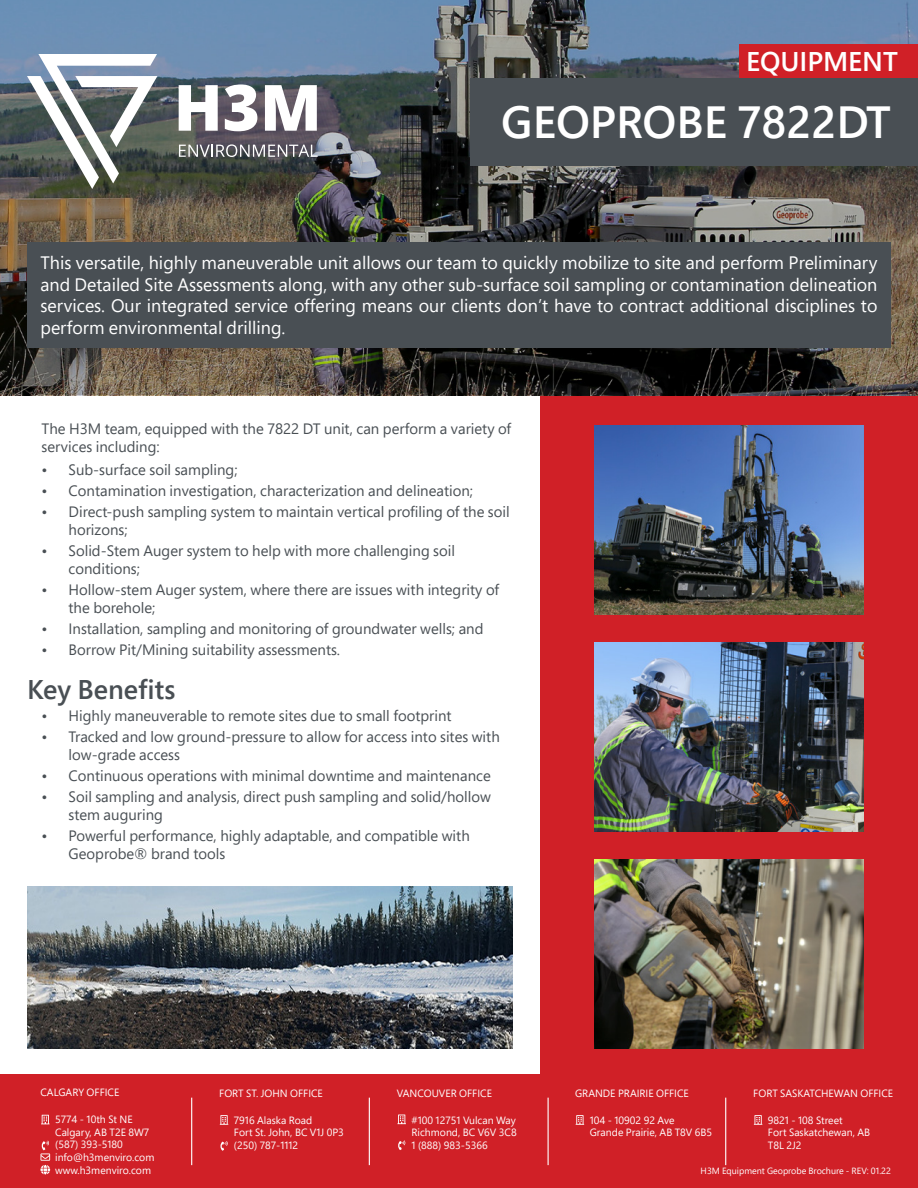
<style>
.page{position:relative;width:918px;height:1188px;background:#fff}
.page>*{position:absolute;margin:0;border:0;box-sizing:border-box;transform-origin:0 0}
.t1{font:600 45px "Segoe Pro";color:#fff}
.t2{font:600 27px "Segoe Pro";color:#494f54}
.t3{font:600 27px "Segoe Pro";color:#fff}
.t4{font:18px/21.6px "Segoe Pro";color:#fff;text-align:justify}
.t5{font:15px/18px "Segoe Pro";color:#494f54}
.t6{font:10.5px "Segoe Pro";color:#fff}
.t7{font:9px "Segoe Pro";color:#fff}
</style>
<div class="page">
<div style="left:540px;top:338px;width:378px;height:737px;background:#d02027"></div>
<img style="left:0;top:0;width:918px;height:395px">
<div style="left:27px;top:242px;width:864px;height:105px;background:#494f54"></div>
<div style="left:470px;top:78px;width:448px;height:87px;background:#494f54"></div>
<svg style="left:27px;top:54px;width:130px;height:135px"></svg>
<svg style="left:179px;top:85px;width:39px;height:46px"></svg>
<svg style="left:225px;top:84px;width:32px;height:47px"></svg>
<svg style="left:265px;top:85px;width:52px;height:46px"></svg>
<svg style="left:179px;top:144px;width:139px;height:13px;background:#828286"></svg>
<div style="left:0;top:1075px;width:918px;height:113px;background:#d02027"></div>
<svg style="left:576px;top:1115px;width:8px;height:10px"></svg>
<svg style="left:754px;top:1115px;width:8px;height:10px"></svg>
<svg style="left:220px;top:1115px;width:8px;height:10px"></svg>
<svg style="left:220px;top:1141px;width:8px;height:10px"></svg>
<svg style="left:398px;top:1115px;width:8px;height:9px"></svg>
<svg style="left:398px;top:1140px;width:8px;height:10px"></svg>
<svg style="left:41px;top:1115px;width:9px;height:9px"></svg>
<svg style="left:40px;top:1141px;width:10px;height:33px"></svg>
<hr style="left:191px;top:1098px;width:1px;height:67px;background:#fff">
<hr style="left:369px;top:1098px;width:1px;height:67px;background:#fff">
<hr style="left:548px;top:1098px;width:1px;height:67px;background:#fff">
<hr style="left:725px;top:1098px;width:1px;height:67px;background:#fff">
<img style="left:594px;top:425px;width:270px;height:189px">
<img style="left:594px;top:642px;width:270px;height:189px">
<img style="left:594px;top:859px;width:270px;height:189px">
<img style="left:27px;top:886px;width:486px;height:162px">
<div style="left:739px;top:44px;width:179px;height:34px;background:#d02027"></div>
<p class="t3" style="left:746px;top:43px;width:153px">EQUIPMENT</p>
<p class="t1" style="left:501px;top:92px;width:391px">GEOPROBE 7822DT</p>
<p class="t4" style="left:40px;top:251px;width:839px">This versatile, highly maneuverable unit allows our team to quickly mobilize to site and perform Preliminary and Detailed Site Assessments along, with any other sub-surface soil sampling or contamination delineation services. Our integrated service offering means our clients don’t have to contract additional disciplines to perform environmental drilling.</p>
<p class="t5" style="left:42px;top:419px;width:471px">The H3M team, equipped with the 7822 DT unit, can perform a variety of services including:</p>
<p class="t5" style="left:42px;top:460px;width:198px">• Sub-surface soil sampling;</p>
<p class="t5" style="left:42px;top:481px;width:433px">• Contamination investigation, characterization and delineation;</p>
<p class="t5" style="left:69px;top:502px;width:443px;text-indent:-27px">• Direct-push sampling system to maintain vertical profiling of the soil horizons;</p>
<p class="t5" style="left:69px;top:541px;width:388px;text-indent:-27px">• Solid-Stem Auger system to help with more challenging soil conditions;</p>
<p class="t5" style="left:69px;top:580px;width:432px;text-indent:-27px">• Hollow-stem Auger system, where there are issues with integrity of the borehole;</p>
<p class="t5" style="left:42px;top:619px;width:444px">• Installation, sampling and monitoring of groundwater wells; and</p>
<p class="t5" style="left:42px;top:640px;width:300px">• Borrow Pit/Mining suitability assessments.</p>
<p class="t2" style="left:27px;top:671px;width:150px">Key Benefits</p>
<p class="t5" style="left:42px;top:706px;width:412px">• Highly maneuverable to remote sites due to small footprint</p>
<p class="t5" style="left:69px;top:727px;width:433px;text-indent:-27px">• Tracked and low ground-pressure to allow for access into sites with low-grade access</p>
<p class="t5" style="left:42px;top:766px;width:451px">• Continuous operations with minimal downtime and maintenance</p>
<p class="t5" style="left:69px;top:787px;width:424px;text-indent:-27px">• Soil sampling and analysis, direct push sampling and solid/hollow stem auguring</p>
<p class="t5" style="left:69px;top:826px;width:403px;text-indent:-27px">• Powerful performance, highly adaptable, and compatible with<br>Geoprobe® brand tools</p>
<p class="t6" style="left:40px;top:1085px;width:80px">CALGARY OFFICE</p>
<p class="t6" style="left:55px;top:1112px;width:79px">5774 - 10th St NE</p>
<p class="t6" style="left:55px;top:1125px;width:96px">Calgary, AB T2E 8W7</p>
<p class="t6" style="left:55px;top:1137px;width:69px">(587) 393-5180</p>
<p class="t6" style="left:55px;top:1150px;width:101px">info@h3menviro.com</p>
<p class="t6" style="left:55px;top:1163px;width:97px">www.h3menviro.com</p>
<p class="t7" style="left:701px;top:1165px;width:192px">H3M Equipment Geoprobe Brochure - REV: 01.22</p>
<p class="t6" style="left:397px;top:1086px;width:97px">VANCOUVER OFFICE</p>
<p class="t6" style="left:412px;top:1113px;width:106px">#100 12751 Vulcan Way</p>
<p class="t6" style="left:412px;top:1125px;width:107px">Richmond, BC V6V 3C8</p>
<p class="t6" style="left:412px;top:1138px;width:78px">1 (888) 983-5366</p>
<p class="t6" style="left:219px;top:1086px;width:105px">FORT ST. JOHN OFFICE</p>
<p class="t6" style="left:234px;top:1113px;width:80px">7916 Alaska Road</p>
<p class="t6" style="left:234px;top:1125px;width:112px">Fort St. John, BC V1J 0P3</p>
<p class="t6" style="left:234px;top:1138px;width:66px">(250) 787-1112</p>
<p class="t6" style="left:575px;top:1086px;width:115px">GRANDE PRAIRIE OFFICE</p>
<p class="t6" style="left:590px;top:1113px;width:86px">104 - 10902 92 Ave</p>
<p class="t6" style="left:590px;top:1125px;width:124px">Grande Prairie, AB T8V 6B5</p>
<p class="t6" style="left:753px;top:1086px;width:141px">FORT SASKATCHEWAN OFFICE</p>
<p class="t6" style="left:768px;top:1113px;width:76px">9821 - 108 Street</p>
<p class="t6" style="left:768px;top:1125px;width:104px">Fort Saskatchewan, AB</p>
<p class="t6" style="left:768px;top:1138px;width:35px">T8L 2J2</p>
</div>
